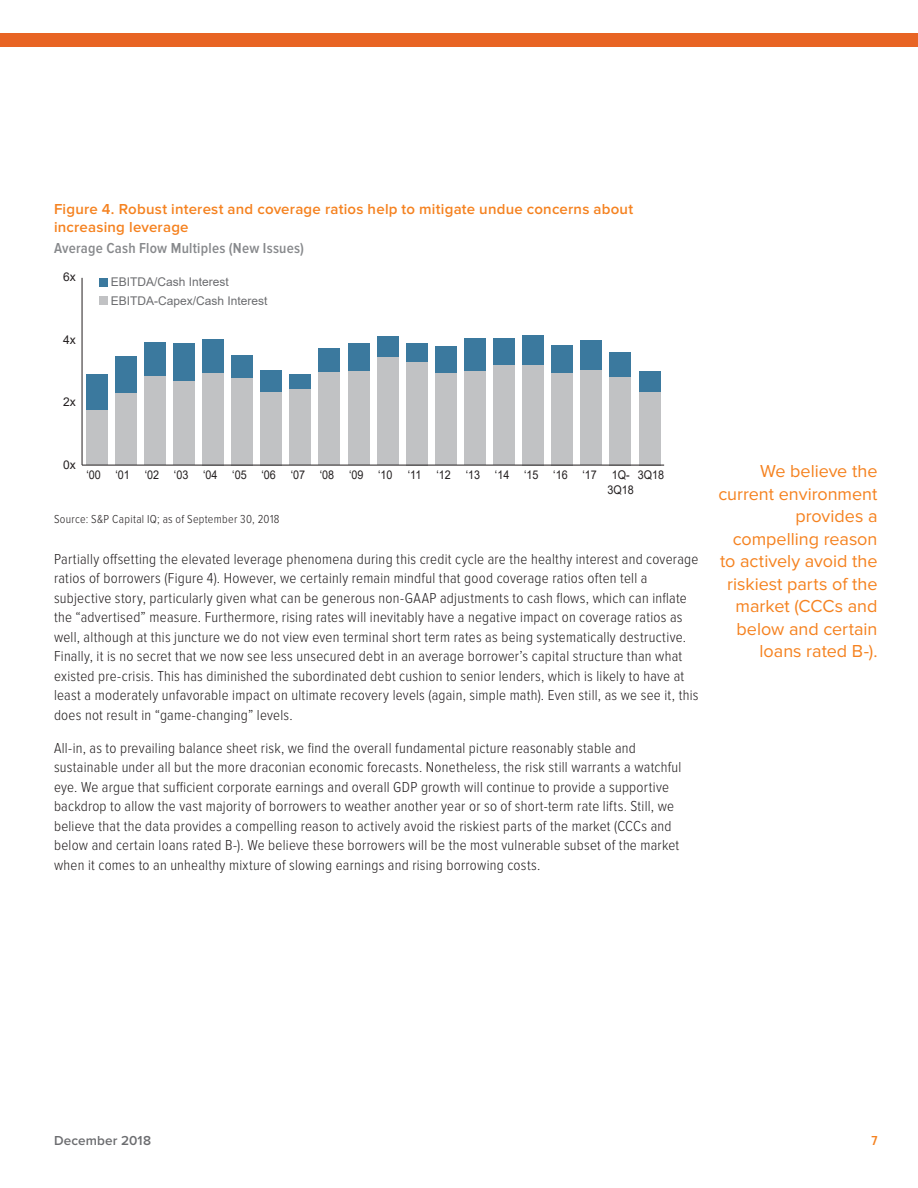
<style>
.page{position:relative;width:918px;height:1188px;background:#fff}
.page>*{position:absolute;margin:0;border:0;box-sizing:border-box;transform-origin:0 0}
.t1{font:18px/22.5px "Proxima Nova";color:#f58220;text-align:right}
.t2{font:300 15px/19.5px "Proxima Nova Cond";letter-spacing:.015em;color:#231f20}
.t3{font:600 15px/18px "Proxima Nova";letter-spacing:.015em;color:#f58220}
.t4{font:600 15px "Proxima Nova Cond";letter-spacing:.015em;color:#87898c}
.t5{font:600 13.5px "Proxima Nova";letter-spacing:.01em;color:#6c6d70}
.t6{font:600 13.5px "Proxima Nova Cond";color:#f58220}
.t7{font:12px/15px "Arial";color:#231f20;scale:.9 1}
.t8{font:12px "Arial";color:#6c6d70}
.t9{font:300 12px "Proxima Nova Cond";letter-spacing:.025em;color:#231f20}
.t10{font:12px "Arial";color:#231f20}
</style>
<div class="page">
<div style="left:0;top:34px;width:918px;height:13px;background:#e86424"></div>
<div style="left:86px;top:374px;width:22px;height:36px;background:#3b799e"></div>
<div style="left:115px;top:356px;width:22px;height:38px;background:#3b799e"></div>
<div style="left:144px;top:342px;width:22px;height:35px;background:#3b799e"></div>
<div style="left:173px;top:343px;width:22px;height:38px;background:#3b799e"></div>
<div style="left:202px;top:340px;width:22px;height:33px;background:#3b799e"></div>
<div style="left:231px;top:356px;width:22px;height:22px;background:#3b799e"></div>
<div style="left:260px;top:371px;width:22px;height:21px;background:#3b799e"></div>
<div style="left:289px;top:374px;width:22px;height:15px;background:#3b799e"></div>
<div style="left:319px;top:348px;width:21px;height:24px;background:#3b799e"></div>
<div style="left:348px;top:343px;width:21px;height:28px;background:#3b799e"></div>
<div style="left:377px;top:336px;width:22px;height:21px;background:#3b799e"></div>
<div style="left:406px;top:344px;width:22px;height:18px;background:#3b799e"></div>
<div style="left:435px;top:346px;width:22px;height:28px;background:#3b799e"></div>
<div style="left:464px;top:339px;width:22px;height:33px;background:#3b799e"></div>
<div style="left:493px;top:338px;width:22px;height:28px;background:#3b799e"></div>
<div style="left:522px;top:335px;width:22px;height:30px;background:#3b799e"></div>
<div style="left:551px;top:346px;width:22px;height:27px;background:#3b799e"></div>
<div style="left:580px;top:340px;width:22px;height:30px;background:#3b799e"></div>
<div style="left:610px;top:352px;width:21px;height:25px;background:#3b799e"></div>
<div style="left:639px;top:371px;width:22px;height:21px;background:#3b799e"></div>
<div style="left:86px;top:410px;width:22px;height:55px;background:#c1c2c4"></div>
<div style="left:115px;top:394px;width:22px;height:71px;background:#c1c2c4"></div>
<div style="left:144px;top:377px;width:22px;height:88px;background:#c1c2c4"></div>
<div style="left:173px;top:381px;width:22px;height:84px;background:#c1c2c4"></div>
<div style="left:202px;top:373px;width:22px;height:92px;background:#c1c2c4"></div>
<div style="left:231px;top:378px;width:22px;height:87px;background:#c1c2c4"></div>
<div style="left:260px;top:392px;width:22px;height:73px;background:#c1c2c4"></div>
<div style="left:289px;top:389px;width:22px;height:76px;background:#c1c2c4"></div>
<div style="left:319px;top:372px;width:21px;height:93px;background:#c1c2c4"></div>
<div style="left:348px;top:371px;width:21px;height:94px;background:#c1c2c4"></div>
<div style="left:377px;top:357px;width:22px;height:108px;background:#c1c2c4"></div>
<div style="left:406px;top:362px;width:22px;height:103px;background:#c1c2c4"></div>
<div style="left:435px;top:374px;width:22px;height:91px;background:#c1c2c4"></div>
<div style="left:464px;top:372px;width:22px;height:93px;background:#c1c2c4"></div>
<div style="left:493px;top:366px;width:22px;height:99px;background:#c1c2c4"></div>
<div style="left:522px;top:365px;width:22px;height:100px;background:#c1c2c4"></div>
<div style="left:551px;top:373px;width:22px;height:92px;background:#c1c2c4"></div>
<div style="left:580px;top:370px;width:22px;height:95px;background:#c1c2c4"></div>
<div style="left:610px;top:377px;width:21px;height:88px;background:#c1c2c4"></div>
<div style="left:639px;top:392px;width:22px;height:73px;background:#c1c2c4"></div>
<hr style="left:82px;top:465px;width:582px;height:1px;background:#231f20">
<hr style="left:82px;top:278px;width:1px;height:187px;background:#231f20">
<div style="left:99px;top:278px;width:9px;height:8px;background:#3b799e"></div>
<div style="left:99px;top:296px;width:9px;height:9px;background:#c1c2c4"></div>
<p class="t3" style="left:54px;top:200px;width:581px">Figure 4. Robust interest and coverage ratios help to mitigate undue concerns about increasing leverage</p>
<p class="t4" style="left:54px;top:239px;width:252px">Average Cash Flow Multiples (New Issues)</p>
<p class="t10" style="left:63px;top:269px;width:14px">6x</p>
<p class="t10" style="left:63px;top:331px;width:14px">4x</p>
<p class="t8" style="left:111px;top:274px;width:120px">EBITDA/Cash Interest</p>
<p class="t8" style="left:111px;top:292px;width:158px">EBITDA-Capex/Cash Interest</p>
<p class="t10" style="left:63px;top:394px;width:14px">2x</p>
<p class="t10" style="left:63px;top:456px;width:14px">0x</p>
<p class="t7" style="left:86px;top:467px;width:342px">‘00 ‘01 ‘02 ‘03 ‘04 ‘05 ‘06 ‘07 ‘08 ‘09 ‘10</p>
<p class="t7" style="left:408px;top:467px;width:17px">‘11</p>
<p class="t7" style="left:608px;top:467px;width:65px;text-indent:-171px">‘12 ‘13 ‘14 ‘15 ‘16 ‘17 1Q- 3Q18<br>3Q18</p>
<p class="t9" style="left:54px;top:512px;width:227px">Source: S&amp;P Capital IQ; as of September 30, 2018</p>
<p class="t2" style="left:54px;top:549px;width:646px">Partially offsetting the elevated leverage phenomena during this credit cycle are the healthy interest and coverage ratios of borrowers (Figure 4). However, we certainly remain mindful that good coverage ratios often tell a subjective story, particularly given what can be generous non-GAAP adjustments to cash flows, which can inflate the “advertised” measure. Furthermore, rising rates will inevitably have a negative impact on coverage ratios as well, although at this juncture we do not view even terminal short term rates as being systematically destructive.<br>Finally, it is no secret that we now see less unsecured debt in an average borrower’s capital structure than what existed pre-crisis. This has diminished the subordinated debt cushion to senior lenders, which is likely to have at least a moderately unfavorable impact on ultimate recovery levels (again, simple math). Even still, as we see it, this does not result in “game-changing” levels.</p>
<p class="t2" style="left:54px;top:738px;width:629px">All-in, as to prevailing balance sheet risk, we find the overall fundamental picture reasonably stable and sustainable under all but the more draconian economic forecasts. Nonetheless, the risk still warrants a watchful eye. We argue that sufficient corporate earnings and overall GDP growth will continue to provide a supportive backdrop to allow the vast majority of borrowers to weather another year or so of short-term rate lifts. Still, we believe that the data provides a compelling reason to actively avoid the riskiest parts of the market (CCCs and below and certain loans rated B-). We believe these borrowers will be the most vulnerable subset of the market when it comes to an unhealthy mixture of slowing earnings and rising borrowing costs.</p>
<p class="t1" style="left:718px;top:460px;width:161px">We believe the current environment provides a compelling reason to actively avoid the riskiest parts of the market (CCCs and below and certain loans rated B-).</p>
<p class="t5" style="left:54px;top:1132px;width:99px">December 2018</p>
<p class="t6" style="left:871px;top:1133px;width:8px">7</p>
</div>
